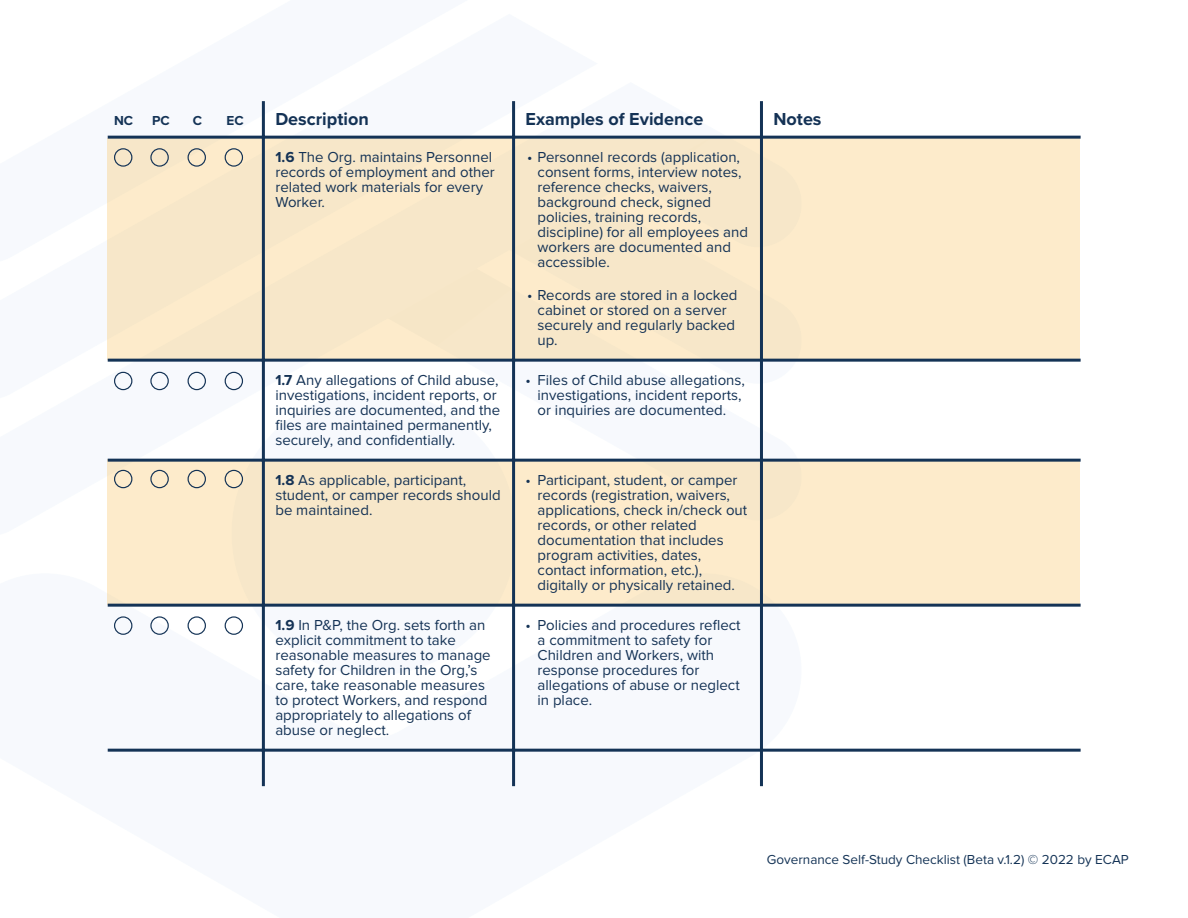
<style>
.page{position:relative;width:1188px;height:918px;background:#fff}
.page>*{position:absolute;margin:0;border:0;box-sizing:border-box;transform-origin:0 0}
.t1{font:700 18px "Proxima Nova";color:#143255}
.t2{font:15px/15px "Proxima Nova";color:#143255}
.t3{font:13.5px "Proxima Nova";color:#143356}
.t4{font:700 13.5px "Proxima Nova";color:#143356}
.s1{font-weight:700}
</style>
<div class="page">
<img style="left:107px;top:101px;width:974px;height:686px">
<div style="left:108px;top:138px;width:972px;height:221px;background:#f7e7c9"></div>
<div style="left:108px;top:459px;width:972px;height:146px;background:#fdebcb"></div>
<hr style="left:262px;top:101px;width:3px;height:685px;background:#143356">
<hr style="left:512px;top:101px;width:3px;height:685px;background:#143356">
<hr style="left:760px;top:101px;width:3px;height:685px;background:#143356">
<hr style="left:108px;top:136px;width:973px;height:3px;background:#143356">
<hr style="left:108px;top:359px;width:973px;height:3px;background:#143356">
<hr style="left:108px;top:459px;width:973px;height:3px;background:#143356">
<hr style="left:108px;top:604px;width:973px;height:3px;background:#143356">
<hr style="left:108px;top:749px;width:973px;height:3px;background:#143356">
<div style="left:114px;top:616px;width:18px;height:19px;border:1px solid #143356;border-radius:50%"></div>
<div style="left:150px;top:616px;width:19px;height:19px;border:1px solid #143356;border-radius:50%"></div>
<div style="left:188px;top:616px;width:18px;height:19px;border:1px solid #143356;border-radius:50%"></div>
<div style="left:225px;top:616px;width:18px;height:19px;border:1px solid #143356;border-radius:50%"></div>
<div style="left:114px;top:470px;width:18px;height:18px;border:1px solid #143356;border-radius:50%"></div>
<div style="left:150px;top:470px;width:19px;height:18px;border:1px solid #143356;border-radius:50%"></div>
<div style="left:188px;top:470px;width:18px;height:18px;border:1px solid #143356;border-radius:50%"></div>
<div style="left:225px;top:470px;width:18px;height:18px;border:1px solid #143356;border-radius:50%"></div>
<div style="left:114px;top:372px;width:18px;height:18px;border:1px solid #143356;border-radius:50%"></div>
<div style="left:150px;top:372px;width:19px;height:18px;border:1px solid #143356;border-radius:50%"></div>
<div style="left:188px;top:372px;width:18px;height:18px;border:1px solid #143356;border-radius:50%"></div>
<div style="left:225px;top:372px;width:18px;height:18px;border:1px solid #143356;border-radius:50%"></div>
<div style="left:114px;top:148px;width:18px;height:19px;border:1px solid #143356;border-radius:50%"></div>
<div style="left:150px;top:148px;width:19px;height:19px;border:1px solid #143356;border-radius:50%"></div>
<div style="left:188px;top:148px;width:18px;height:19px;border:1px solid #143356;border-radius:50%"></div>
<div style="left:225px;top:148px;width:18px;height:19px;border:1px solid #143356;border-radius:50%"></div>
<p class="t4" style="left:114px;top:114px;width:21px">NC</p>
<p class="t4" style="left:152px;top:114px;width:19px">PC</p>
<p class="t4" style="left:193px;top:114px;width:11px">C</p>
<p class="t4" style="left:227px;top:114px;width:19px">EC</p>
<p class="t1" style="left:275px;top:111px;width:95px">Description</p>
<p class="t1" style="left:526px;top:111px;width:179px">Examples of Evidence</p>
<p class="t1" style="left:773px;top:111px;width:50px">Notes</p>
<p class="t2" style="left:275px;top:150px;width:221px"><span class="s1">1.6</span> The Org. maintains Personnel records of employment and other related work materials for every<br>Worker.</p>
<p class="t2" style="left:538px;top:150px;width:212px;text-indent:-10px">• Personnel records (application, consent forms, interview notes, reference checks, waivers, background check, signed policies, training records, discipline) for all employees and workers are documented and accessible.</p>
<p class="t2" style="left:538px;top:288px;width:201px;text-indent:-10px">• Records are stored in a locked cabinet or stored on a server securely and regularly backed up.</p>
<p class="t2" style="left:275px;top:373px;width:226px"><span class="s1">1.7</span> Any allegations of Child abuse, investigations, incident reports, or inquiries are documented, and the files are maintained permanently, securely, and confidentially.</p>
<p class="t2" style="left:526px;top:373px;width:221px;text-align:center">• Files of Child abuse allegations, investigations, incident reports, or inquiries are documented.</p>
<p class="t2" style="left:275px;top:473px;width:227px"><span class="s1">1.8</span> As applicable, participant, student, or camper records should be maintained.</p>
<p class="t2" style="left:538px;top:473px;width:211px;text-indent:-12px">• Participant, student, or camper records (registration, waivers, applications, check in/check out records, or other related documentation that includes program activities, dates, contact information, etc.), digitally or physically retained.</p>
<p class="t2" style="left:275px;top:618px;width:217px"><span class="s1">1.9</span> In P&amp;P, the Org. sets forth an explicit commitment to take reasonable measures to manage safety for Children in the Org,’s care, take reasonable measures to protect Workers, and respond appropriately to allegations of abuse or neglect.</p>
<p class="t2" style="left:538px;top:618px;width:205px;text-indent:-12px">• Policies and procedures reflect a commitment to safety for<br>Children and Workers, with response procedures for allegations of abuse or neglect in place.</p>
<p class="t3" style="left:767px;top:853px;width:363px">Governance Self-Study Checklist (Beta v.1.2) © 2022 by ECAP</p>
</div>
